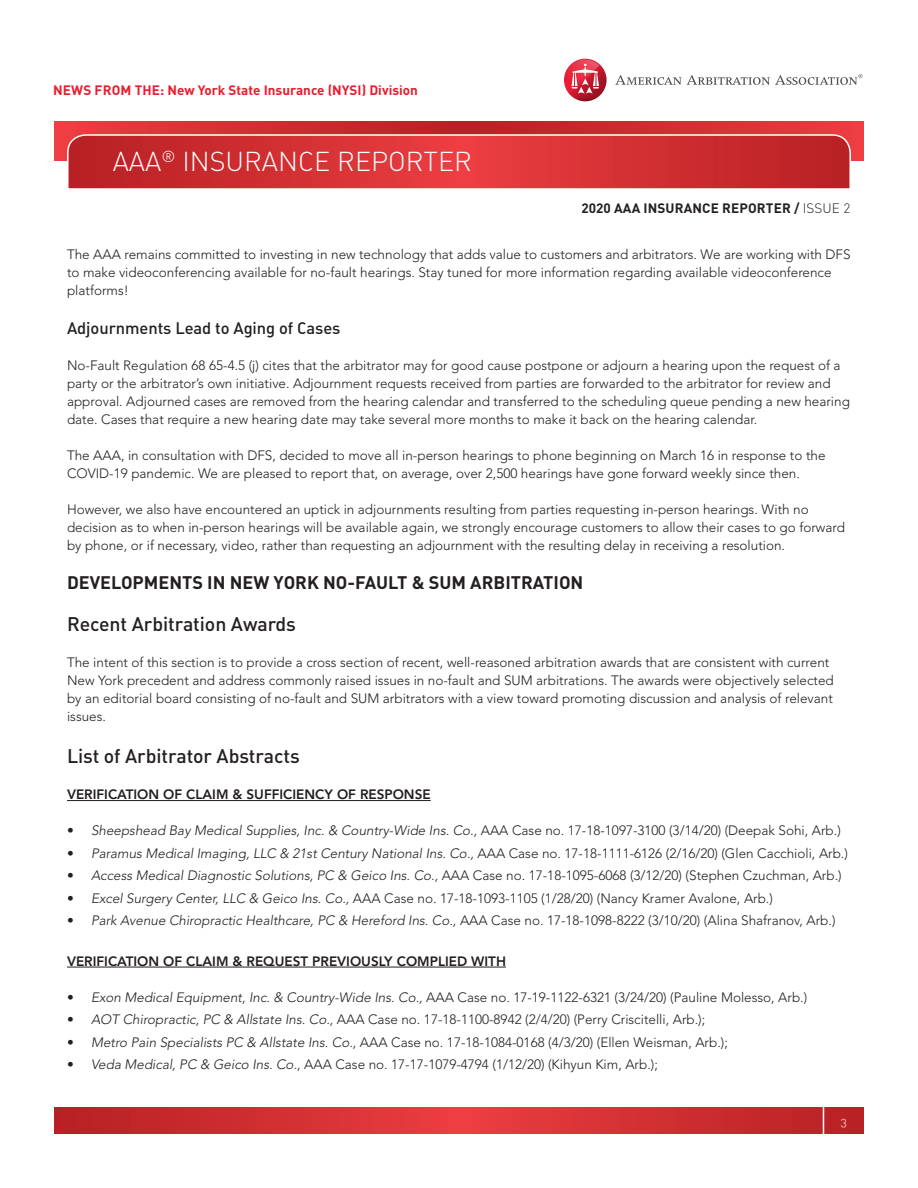
<style>
.page{position:relative;width:918px;height:1188px;background:#fff}
.page>*{position:absolute;margin:0;border:0;box-sizing:border-box;transform-origin:0 0}
.t1{font:27px "DIN Light Alternate";color:#fff}
.t2{font:19.5px "DIN Medium Alternate";letter-spacing:-.005em;color:#231f20}
.t3{font:18px "DIN Bold Alternate";color:#231f20}
.t4{font:16.5px "DIN Medium Alternate";letter-spacing:-.005em;color:#231f20}
.t5{font:300 13.5px/18px "Avenir LT Std";color:#231f20}
.t6{font:italic 300 13.5px "Avenir LT Std";color:#231f20}
.t7{font:800 13.5px "Avenir LT Std";color:#231f20}
.t8{font:700 13.5px "DIN Pro";color:#e91d2d}
.t9{font:700 13.5px "DIN Pro";letter-spacing:.01em;color:#231f20}
.t10{font:12px "DIN Light Alternate";color:#fff}
.s1{font-weight:300}
.s2{font-style:normal}
.s3{font-style:italic}
</style>
<div class="page">
<svg style="left:54px;top:1107px;width:810px;height:27px;background:#d02e32"></svg>
<hr style="left:823px;top:1094px;width:1px;height:54px;background:#fff">
<svg style="left:55px;top:122px;width:808px;height:38px;background:#d22f32"></svg>
<svg style="left:66px;top:134px;width:786px;height:55px;background:#d2383b"></svg>
<svg style="left:615px;top:74px;width:247px;height:11px"></svg>
<svg style="left:564px;top:59px;width:43px;height:42px"></svg>
<svg style="left:565px;top:60px;width:35px;height:41px"></svg>
<hr style="left:67px;top:800px;width:364px;height:1px;background:#231f20">
<hr style="left:67px;top:967px;width:439px;height:1px;background:#231f20">
<p class="t8" style="left:53px;top:80px;width:366px">NEWS FROM THE: New York State Insurance (NYSI) Division</p>
<h1 class="t1" style="left:113px;top:145px;width:361px">AAA<sup>®</sup> INSURANCE REPORTER</h1>
<p class="t9" style="left:582px;top:199px;width:270px">2020 AAA INSURANCE REPORTER / <span class="s1">ISSUE 2</span></p>
<p class="t5" style="left:67px;top:245px;width:785px">The AAA remains committed to investing in new technology that adds value to customers and arbitrators. We are working with DFS to make videoconferencing available for no-fault hearings. Stay tuned for more information regarding available videoconference platforms!</p>
<p class="t4" style="left:67px;top:317px;width:275px">Adjournments Lead to Aging of Cases</p>
<p class="t5" style="left:67px;top:356px;width:784px">No-Fault Regulation 68 65-4.5 (j) cites that the arbitrator may for good cause postpone or adjourn a hearing upon the request of a party or the arbitrator’s own initiative. Adjournment requests received from parties are forwarded to the arbitrator for review and approval. Adjourned cases are removed from the hearing calendar and transferred to the scheduling queue pending a new hearing date. Cases that require a new hearing date may take several more months to make it back on the hearing calendar.</p>
<p class="t5" style="left:67px;top:446px;width:760px">The AAA, in consultation with DFS, decided to move all in-person hearings to phone beginning on March 16 in response to the<br>COVID-19 pandemic. We are pleased to report that, on average, over 2,500 hearings have gone forward weekly since then.</p>
<p class="t5" style="left:67px;top:500px;width:779px">However, we also have encountered an uptick in adjournments resulting from parties requesting in-person hearings. With no decision as to when in-person hearings will be available again, we strongly encourage customers to allow their cases to go forward by phone, or if necessary, video, rather than requesting an adjournment with the resulting delay in receiving a resolution.</p>
<p class="t3" style="left:67px;top:571px;width:518px">DEVELOPMENTS IN NEW YORK NO-FAULT &amp; SUM ARBITRATION</p>
<p class="t2" style="left:67px;top:612px;width:231px">Recent Arbitration Awards</p>
<p class="t5" style="left:67px;top:654px;width:768px">The intent of this section is to provide a cross section of recent, well-reasoned arbitration awards that are consistent with current New York precedent and address commonly raised issues in no-fault and SUM arbitrations. The awards were objectively selected by an editorial board consisting of no-fault and SUM arbitrators with a view toward promoting discussion and analysis of relevant issues.</p>
<p class="t2" style="left:67px;top:744px;width:234px">List of Arbitrator Abstracts</p>
<p class="t7" style="left:67px;top:787px;width:365px">VERIFICATION OF CLAIM &amp; SUFFICIENCY OF RESPONSE</p>
<p class="t6" style="left:67px;top:823px;width:775px"><span class="s2">•</span> Sheepshead Bay Medical Supplies, Inc. &amp; Country-Wide Ins. Co., <span class="s2">AAA Case no. 17-18-1097-3100 (3/14/20) (Deepak Sohi, Arb.)</span></p>
<p class="t5" style="left:67px;top:844px;width:782px">• <span class="s3">Paramus Medical Imaging, LLC &amp; 21st Century National Ins. Co.,</span> AAA Case no. 17-18-1111-6126 (2/16/20) (Glen Cacchioli, Arb.)</p>
<p class="t5" style="left:67px;top:867px;width:776px">• <span class="s3">Access Medical Diagnostic Solutions, PC &amp; Geico Ins. Co.,</span> AAA Case no. 17-18-1095-6068 (3/12/20) (Stephen Czuchman, Arb.)</p>
<p class="t5" style="left:67px;top:889px;width:707px">• <span class="s3">Excel Surgery Center, LLC &amp; Geico Ins. Co.,</span> AAA Case no. 17-18-1093-1105 (1/28/20) (Nancy Kramer Avalone, Arb.)</p>
<p class="t5" style="left:67px;top:912px;width:770px">• <span class="s3">Park Avenue Chiropractic Healthcare, PC &amp; Hereford Ins. Co.,</span> AAA Case no. 17-18-1098-8222 (3/10/20) (Alina Shafranov, Arb.)</p>
<p class="t7" style="left:67px;top:953px;width:440px">VERIFICATION OF CLAIM &amp; REQUEST PREVIOUSLY COMPLIED WITH</p>
<p class="t5" style="left:67px;top:988px;width:742px">• <span class="s3">Exon Medical Equipment, Inc. &amp; Country-Wide Ins. Co.,</span> AAA Case no. 17-19-1122-6321 (3/24/20) (Pauline Molesso, Arb.)</p>
<p class="t5" style="left:67px;top:1011px;width:640px">• <span class="s3">AOT Chiropractic, PC &amp; Allstate Ins. Co.,</span> AAA Case no. 17-18-1100-8942 (2/4/20) (Perry Criscitelli, Arb.);</p>
<p class="t5" style="left:67px;top:1033px;width:662px">• <span class="s3">Metro Pain Specialists PC &amp; Allstate Ins. Co.,</span> AAA Case no. 17-18-1084-0168 (4/3/20) (Ellen Weisman, Arb.);</p>
<p class="t5" style="left:67px;top:1056px;width:592px">• <span class="s3">Veda Medical, PC &amp; Geico Ins. Co.,</span> AAA Case no. 17-17-1079-4794 (1/12/20) (Kihyun Kim, Arb.);</p>
<p class="t10" style="left:841px;top:1114px;width:8px">3</p>
</div>
